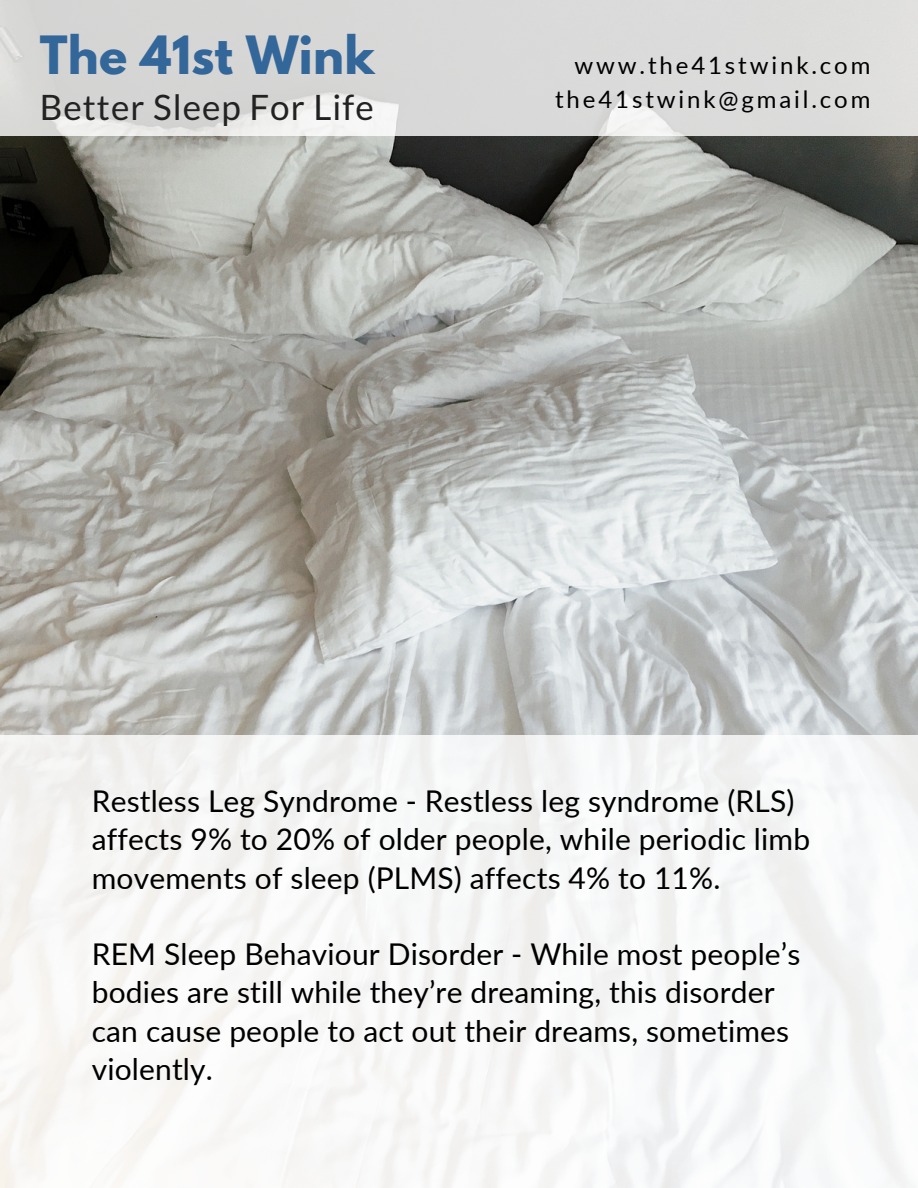
<style>
.page{position:relative;width:918px;height:1188px;background:#fff}
.page>*{position:absolute;margin:0;border:0;box-sizing:border-box;transform-origin:0 0}
.t1{font:700 46.8px "League Spartan";letter-spacing:.005em;color:#369}
.t2{font:35.1px "Lato";letter-spacing:.03em;color:#222}
.t3{font:30px/38.2px "Lato";letter-spacing:.005em;color:#000}
.t4{font:24px "Lato";letter-spacing:.12em;color:#000}
</style>
<div class="page">
<img style="left:0;top:136px;width:918px;height:600px">
<svg style="left:0;top:0;width:918px;height:136px;background:#dadad9"></svg>
<div style="left:0;top:736px;width:918px;height:452px;background:#f7f7f7"></div>
<p class="t1" style="left:40px;top:32px;width:336px">The 41st Wink</p>
<p class="t2" style="left:40px;top:85px;width:335px">Better Sleep For Life</p>
<p class="t4" style="left:574px;top:50px;width:298px">www.the41stwink.com</p>
<p class="t4" style="left:555px;top:84px;width:317px">the41stwink@gmail.com</p>
<p class="t3" style="left:92px;top:782px;width:720px">Restless Leg Syndrome - Restless leg syndrome (RLS) affects 9% to 20% of older people, while periodic limb movements of sleep (PLMS) affects 4% to 11%.</p>
<p class="t3" style="left:92px;top:935px;width:710px">REM Sleep Behaviour Disorder - While most people’s bodies are still while they’re dreaming, this disorder can cause people to act out their dreams, sometimes violently.</p>
</div>
